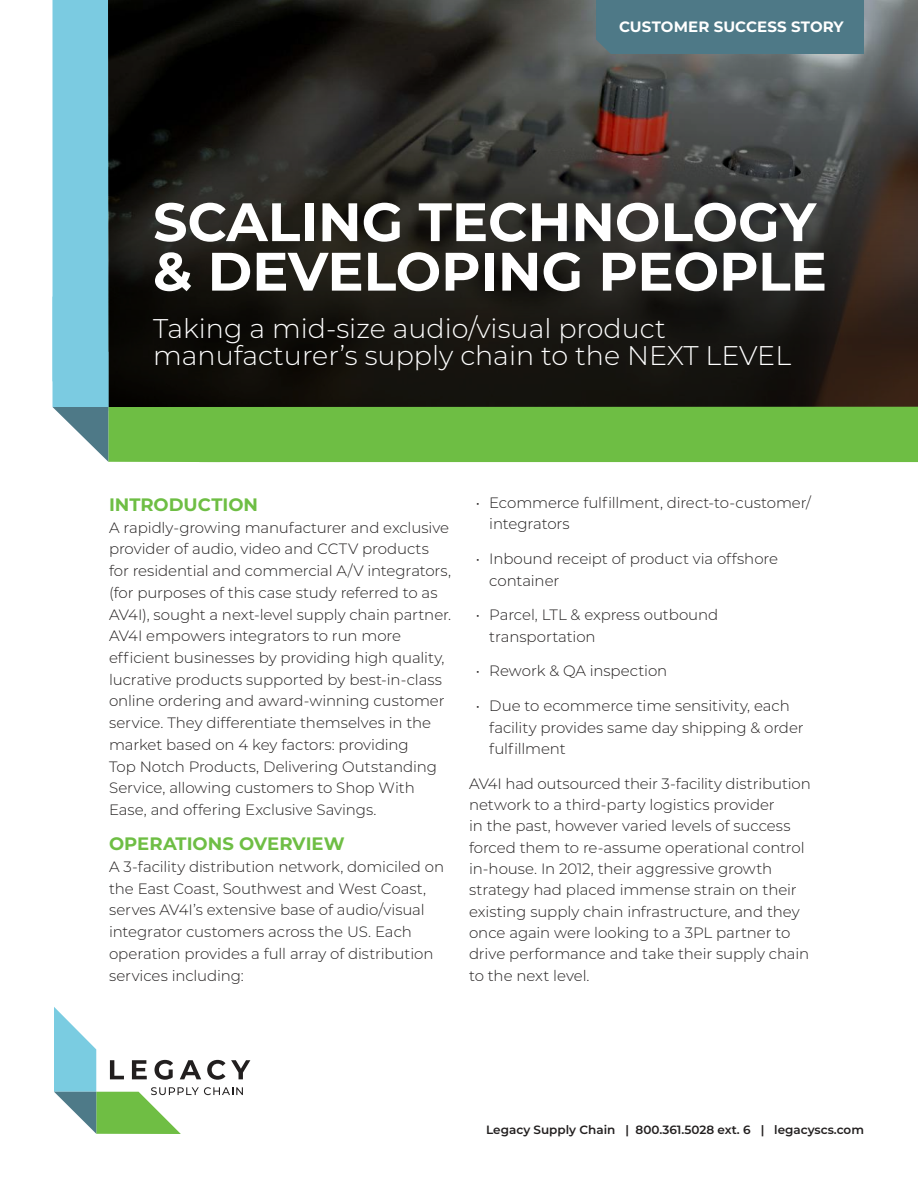
<style>
.page{position:relative;width:918px;height:1188px;background:#fff}
.page>*{position:absolute;margin:0;border:0;box-sizing:border-box;transform-origin:0 0}
.t1{font:700 54px/49.5px "Montserrat";color:#fff}
.t2{font:300 27px/27px "Montserrat";color:#fff}
.t3{font:700 18px "Montserrat";color:#6ebe44}
.t4{font:300 15px/21.8px "Montserrat";letter-spacing:-.005em;color:#221f1f}
.t5{font:700 15px "Montserrat";letter-spacing:.01em;color:#fff}
.t6{font:600 12px "Montserrat";color:#221f1f}
</style>
<div class="page">
<svg style="left:53px;top:0;width:865px;height:462px;background:#374435"></svg>
<svg style="left:54px;top:1007px;width:196px;height:127px"></svg>
<p class="t5" style="left:619px;top:19px;width:226px">CUSTOMER SUCCESS STORY</p>
<h1 class="t1" style="left:153px;top:199px;width:675px">SCALING TECHNOLOGY &amp; DEVELOPING PEOPLE</h1>
<h2 class="t2" style="left:153px;top:316px;width:640px">Taking a mid-size audio/visual product manufacturer’s supply chain to the NEXT LEVEL</h2>
<p class="t3" style="left:109px;top:496px;width:151px">INTRODUCTION</p>
<p class="t4" style="left:109px;top:517px;width:344px">A rapidly-growing manufacturer and exclusive provider of audio, video and CCTV products for residential and commercial A/V integrators, (for purposes of this case study referred to as AV4I), sought a next-level supply chain partner.<br>AV4I empowers integrators to run more efficient businesses by providing high quality, lucrative products supported by best-in-class online ordering and award-winning customer service. They differentiate themselves in the market based on 4 key factors: providing<br>Top Notch Products, Delivering Outstanding Service, allowing customers to Shop With Ease, and offering Exclusive Savings.</p>
<p class="t3" style="left:109px;top:835px;width:237px">OPERATIONS OVERVIEW</p>
<p class="t4" style="left:109px;top:856px;width:337px">A 3-facility distribution network, domiciled on the East Coast, Southwest and West Coast, serves AV4I’s extensive base of audio/visual integrator customers across the US. Each operation provides a full array of distribution services including:</p>
<p class="t4" style="left:489px;top:493px;width:323px;line-height:21.3px;text-indent:-14px">• Ecommerce fulfillment, direct-to-customer/ integrators</p>
<p class="t4" style="left:489px;top:549px;width:290px;line-height:21.3px;text-indent:-14px">• Inbound receipt of product via offshore container</p>
<p class="t4" style="left:489px;top:605px;width:230px;line-height:21.3px;text-indent:-14px">• Parcel, LTL &amp; express outbound transportation</p>
<p class="t4" style="left:476px;top:661px;width:193px">• Rework &amp; QA inspection</p>
<p class="t4" style="left:489px;top:696px;width:316px;line-height:21.3px;text-indent:-14px">• Due to ecommerce time sensitivity, each facility provides same day shipping &amp; order fulfillment</p>
<p class="t4" style="left:469px;top:773px;width:343px;line-height:21.3px">AV4I had outsourced their 3-facility distribution network to a third-party logistics provider<br>in the past, however varied levels of success forced them to re-assume operational control in-house. In 2012, their aggressive growth strategy had placed immense strain on their existing supply chain infrastructure, and they once again were looking to a 3PL partner to drive performance and take their supply chain to the next level.</p>
<p class="t6" style="left:486px;top:1125px;width:379px">Legacy Supply Chain | 800.361.5028 ext. 6 | legacyscs.com</p>
</div>
